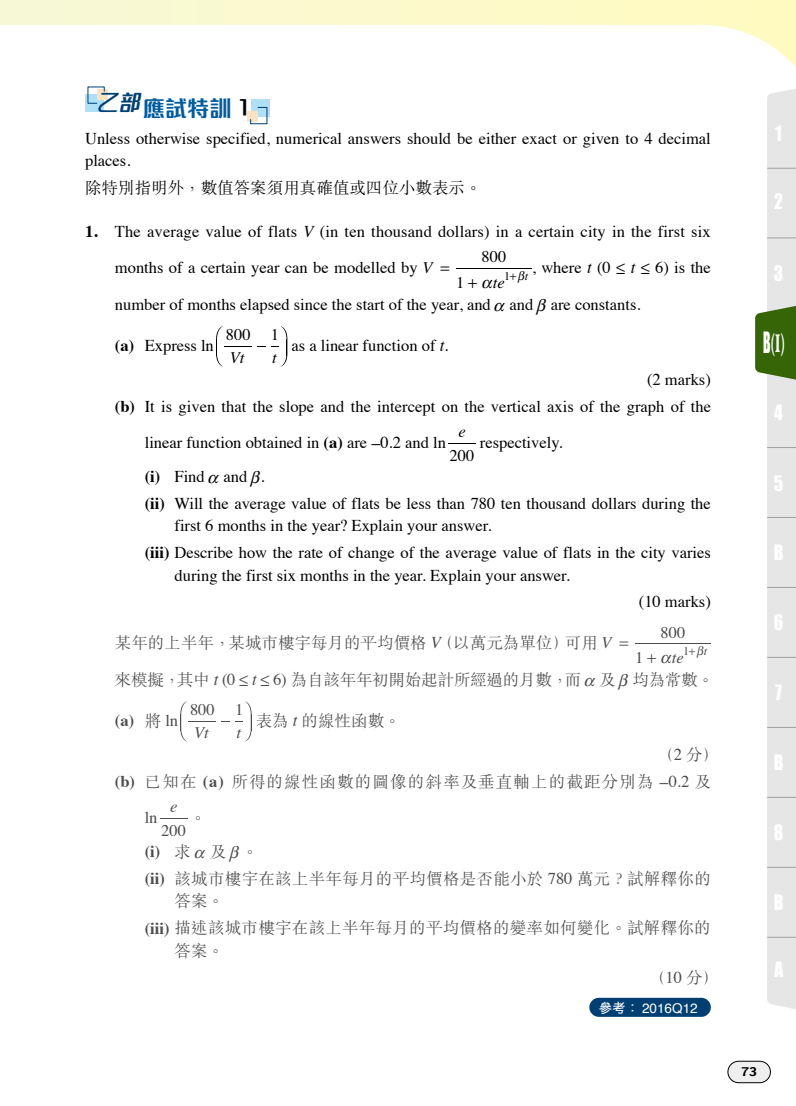
<style>
.page{position:relative;width:796px;height:1106px;background:#fff}
.page>*{position:absolute;margin:0;border:0;box-sizing:border-box;transform-origin:0 0}
.t1{font:900 27px "Minion Std";color:#fff;scale:.5 1}
.t2{font:700 22.5px "M Finance HK";color:#005c9e}
.t3{font:19.5px "Impact";color:#fff;scale:.9 1}
.t4{font:16.5px/26.7px "Times";color:#000}
.t5{font:300 16.5px/22.5px "M Sung HK";letter-spacing:.015em;color:#000}
.t6{font:300 16.5px/26.7px "M Sung HK";letter-spacing:.07em;color:#000}
.t7{font:300 16.5px "M Sung HK";letter-spacing:-.01em;color:#000}
.t8{font:italic 16.5px "Times";letter-spacing:-.01em;color:#000}
.t9{font:700 16.5px "Times";color:#000}
.t10{font:13.5px "Helvetica";color:#fff}
.t11{font:12px "Times";color:#000}
.t12{font:12px "Charcoal";color:#000;scale:1.1 1}
.s1{color:#000}
.s2{font-weight:700}
.s3{font-style:italic}
.s4{font-family:"Times";font-weight:400;font-style:italic}
.s5{font-family:"Times";font-weight:400}
.s6{font-family:"M Sung HK";font-weight:300}
.s7{font-weight:400}
.s8{font-family:"Times";font-weight:700}
.s9{font-family:"M Hei HK";font-weight:700}
.s10{font-family:"Impact";font-weight:400}
</style>
<div class="page">
<div style="left:0;top:0;width:795px;height:1106px;background:#fcf9cc"></div>
<div style="left:0;top:25px;width:795px;height:1081px;background:#fff"></div>
<svg style="left:754px;top:83px;width:41px;height:931px;background:#e1e4de"></svg>
<div style="left:251px;top:99px;width:18px;height:18px;background:#b0dff8"></div>
<div style="left:246px;top:111px;width:11px;height:11px;background:#fce2c4"></div>
<svg style="left:250px;top:107px;width:17px;height:17px"></svg>
<div style="left:85px;top:94px;width:18px;height:18px;background:#b0dff8"></div>
<div style="left:97px;top:89px;width:11px;height:10px;background:#fce2c4"></div>
<svg style="left:87px;top:86px;width:18px;height:18px"></svg>
<hr style="left:456px;top:268px;width:75px;height:1px;background:#000">
<svg style="left:216px;top:326px;width:35px;height:40px"></svg>
<svg style="left:271px;top:326px;width:16px;height:40px"></svg>
<svg style="left:448px;top:443px;width:27px;height:1px"></svg>
<div style="left:589px;top:997px;width:121px;height:19px;background:#003f72;border-radius:10px"></div>
<div style="left:727px;top:1061px;width:43px;height:21px;background:#efefef;border-radius:11px"></div>
<div style="left:727px;top:1060px;width:43px;height:23px;border:1px solid #000;border-radius:11px"></div>
<div style="left:107px;top:618px;width:625px;height:371px;background:#fff"></div>
<svg style="left:440px;top:267px;width:9px;height:4px"></svg>
<svg style="left:468px;top:279px;width:25px;height:9px"></svg>
<svg style="left:510px;top:271px;width:15px;height:11px"></svg>
<svg style="left:493px;top:302px;width:12px;height:9px"></svg>
<svg style="left:535px;top:298px;width:12px;height:16px"></svg>
<svg style="left:208px;top:474px;width:12px;height:9px"></svg>
<svg style="left:250px;top:470px;width:11px;height:16px"></svg>
<svg style="left:619px;top:642px;width:9px;height:4px"></svg>
<svg style="left:647px;top:654px;width:25px;height:9px"></svg>
<svg style="left:688px;top:645px;width:16px;height:12px"></svg>
<svg style="left:583px;top:678px;width:12px;height:8px"></svg>
<svg style="left:617px;top:673px;width:12px;height:17px"></svg>
<svg style="left:194px;top:849px;width:12px;height:9px"></svg>
<svg style="left:228px;top:845px;width:12px;height:16px"></svg>
<h2 class="t2" style="left:97px;top:97px;width:156px"><sup>乙部</sup>應試特訓 <span class="s1">1</span></h2>
<p class="t4" style="left:85px;top:125px;width:627px;line-height:22.5px">Unless otherwise specified, numerical answers should be either exact or given to 4 decimal places.</p>
<p class="t5" style="left:85px;top:175px;width:398px">除特別指明外，數值答案須用真確值或四位小數表示。</p>
<p class="t4" style="left:85px;top:216px;width:627px"><span class="s2">1.</span> The average value of flats <span class="s3">V</span> (in ten thousand dollars) in a certain city in the first six</p>
<p class="t4" style="left:115px;top:253px;width:319px">months of a certain year can be modelled by <span class="s3">V</span></p>
<p class="t8" style="left:492px;top:268px;width:13px">te</p>
<p class="t4" style="left:481px;top:242px;width:26px">800</p>
<p class="t4" style="left:504px;top:253px;width:208px"><sub>1</sub> <sub>t</sub> , where <span class="s3">t</span> (0 ≤ <span class="s3">t</span> ≤ 6) is the</p>
<p class="t4" style="left:115px;top:290px;width:527px">number of months elapsed since the start of the year, and and are constants.</p>
<p class="t4" style="left:115px;top:330px;width:100px"><span class="s2">(a)</span> Express ln</p>
<p class="t4" style="left:456px;top:267px;width:10px">1</p>
<p class="t4" style="left:226px;top:320px;width:26px">800</p>
<p class="t8" style="left:230px;top:343px;width:16px">Vt</p>
<p class="t4" style="left:271px;top:320px;width:10px">1</p>
<p class="t8" style="left:272px;top:343px;width:6px">t</p>
<p class="t4" style="left:291px;top:330px;width:158px">as a linear function of <span class="s3">t</span>.</p>
<p class="t4" style="left:115px;top:365px;width:597px;text-align:right">(2 marks)<br><span class="s2">(b)</span> It is given that the slope and the intercept on the vertical axis of the graph of the</p>
<p class="t4" style="left:145px;top:427px;width:302px">linear function obtained in <span class="s2">(a)</span> are −0.2 and ln</p>
<p class="t8" style="left:458px;top:417px;width:9px">e</p>
<p class="t4" style="left:449px;top:440px;width:26px">200</p>
<p class="t4" style="left:479px;top:427px;width:84px">respectively.</p>
<p class="t4" style="left:145px;top:462px;width:567px"><span class="s2">(i)</span> Find and .<br><span class="s2">(ii)</span> Will the average value of flats be less than 780 ten thousand dollars during the</p>
<p class="t4" style="left:145px;top:511px;width:567px;text-indent:30px">first 6 months in the year? Explain your answer.<br><span class="s2">(iii)</span> Describe how the rate of change of the average value of flats in the city varies</p>
<p class="t4" style="left:174px;top:560px;width:397px">during the first six months in the year. Explain your answer.</p>
<p class="t4" style="left:638px;top:587px;width:73px">(10 marks)</p>
<p class="t5" style="left:115px;top:631px;width:497px">某年的上半年，某城市樓宇每月的平均價格 <span class="s4">V</span>（以萬元為單位）可用 <span class="s4">V</span></p>
<p class="t8" style="left:671px;top:643px;width:13px">te</p>
<p class="t4" style="left:660px;top:617px;width:26px">800</p>
<p class="t11" style="left:682px;top:639px;width:26px">1 <span class="s3">t</span></p>
<p class="t7" style="left:115px;top:668px;width:600px">來模擬，其中 <span class="s4">t</span> <span class="s5">(0</span> ≤ <span class="s4">t</span> ≤ <span class="s5">6)</span> 為自該年年初開始起計所經過的月數，而 及 均為常數。</p>
<p class="t9" style="left:115px;top:704px;width:65px">(a) <span class="s6">將</span> <span class="s7">ln</span></p>
<p class="t4" style="left:635px;top:642px;width:10px">1</p>
<p class="t4" style="left:190px;top:695px;width:26px">800</p>
<p class="t8" style="left:194px;top:718px;width:16px">Vt</p>
<p class="t4" style="left:235px;top:695px;width:10px">1</p>
<p class="t8" style="left:236px;top:718px;width:6px">t</p>
<p class="t5" style="left:255px;top:708px;width:146px">表為 <span class="s4">t</span> 的線性函數。</p>
<p class="t6" style="left:115px;top:740px;width:605px;text-indent:542px">（<span class="s5">2</span> 分）<span class="s8">(b)</span> 已知在 <span class="s8">(a)</span> 所得的線性函數的圖像的斜率及垂直軸上的截距分別為 −<span class="s5">0.2</span> 及</p>
<p class="t8" style="left:170px;top:792px;width:9px">e</p>
<p class="t4" style="left:145px;top:802px;width:14px">ln</p>
<p class="t4" style="left:161px;top:815px;width:26px">200</p>
<p class="t5" style="left:190px;top:805px;width:18px">。</p>
<p class="t9" style="left:145px;top:836px;width:115px">(i)<span class="s6">求 及。</span></p>
<p class="t5" style="left:174px;top:866px;width:537px;text-indent:-30px"><span class="s8">(ii)</span> 該城市樓宇在該上半年每月的平均價格是否能小於 <span class="s5">780</span> 萬元？試解釋你的答案。</p>
<p class="t5" style="left:174px;top:915px;width:537px;text-indent:-30px"><span class="s8">(iii)</span> 描述該城市樓宇在該上半年每月的平均價格的變率如何變化。試解釋你的答案。</p>
<p class="t5" style="left:648px;top:965px;width:72px">（<span class="s5">10</span> 分）</p>
<p class="t10" style="left:598px;top:997px;width:100px"><span class="s9">參考：</span> 2016Q12</p>
<p class="t3" style="left:774px;top:118px;width:9px">1</p>
<p class="t3" style="left:773px;top:186px;width:11px">2</p>
<p class="t3" style="left:773px;top:258px;width:12px">3</p>
<h1 class="t1" style="left:762px;top:329px;width:46px"><span class="s10">B</span>(I)</h1>
<p class="t3" style="left:773px;top:328px;width:12px">B</p>
<p class="t3" style="left:773px;top:397px;width:11px">4</p>
<p class="t3" style="left:773px;top:468px;width:12px">5</p>
<p class="t3" style="left:773px;top:537px;width:12px">B</p>
<p class="t3" style="left:773px;top:607px;width:12px">6</p>
<p class="t3" style="left:774px;top:677px;width:9px">7</p>
<p class="t3" style="left:773px;top:747px;width:12px">B</p>
<p class="t3" style="left:773px;top:817px;width:12px">8</p>
<p class="t3" style="left:773px;top:887px;width:12px">B</p>
<p class="t3" style="left:774px;top:954px;width:11px">A</p>
<p class="t12" style="left:741px;top:1064px;width:15px">73</p>
</div>
